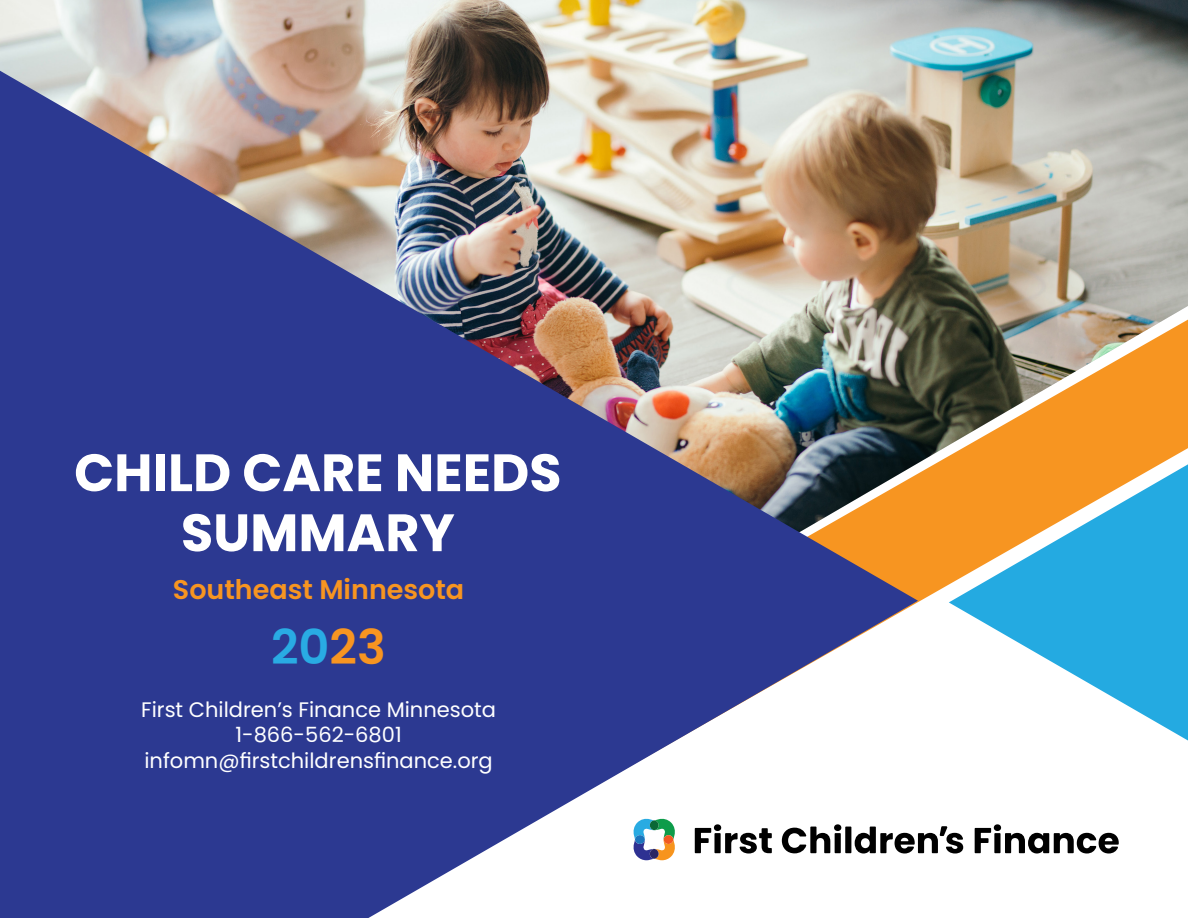
<style>
.page{position:relative;width:1188px;height:918px;background:#fff}
.page>*{position:absolute;margin:0;border:0;box-sizing:border-box;transform-origin:0 0}
._36pt_Size_Align_Left{font:700 52.5px/60px "Poppins";color:#fff;text-align:center}
._36pt_Size_Align_Right{font:600 48px "Poppins";color:#29abe3}
._15pt_Size_Align_Left{font:600 27px "Poppins";color:#f79521}
.t1{font:21px "Poppins";color:#fff}
.s1{color:#f79521}
</style>
<div class="page">
<img style="left:0;top:0;width:1188px;height:320px">
<svg style="left:918px;top:320px;width:270px;height:534px"></svg>
<svg style="left:949px;top:464px;width:239px;height:277px"></svg>
<img style="left:0;top:71px;width:918px;height:847px">
<p class="_36pt_Size_Align_Left" style="left:74px;top:443px;width:489px">CHILD CARE NEEDS<br>SUMMARY</p>
<p class="_15pt_Size_Align_Left" style="left:173px;top:574px;width:293px">Southeast Minnesota</p>
<p class="_36pt_Size_Align_Right" style="left:271px;top:619px;width:116px">20<span class="s1">23</span></p>
<p class="t1" style="left:141px;top:698px;width:357px">First Children’s Finance Minnesota</p>
<p class="t1" style="left:235px;top:723px;width:168px">1-866-562-6801</p>
<p class="t1" style="left:144px;top:748px;width:350px">infomn@firstchildrensfinance.org</p>
</div>
